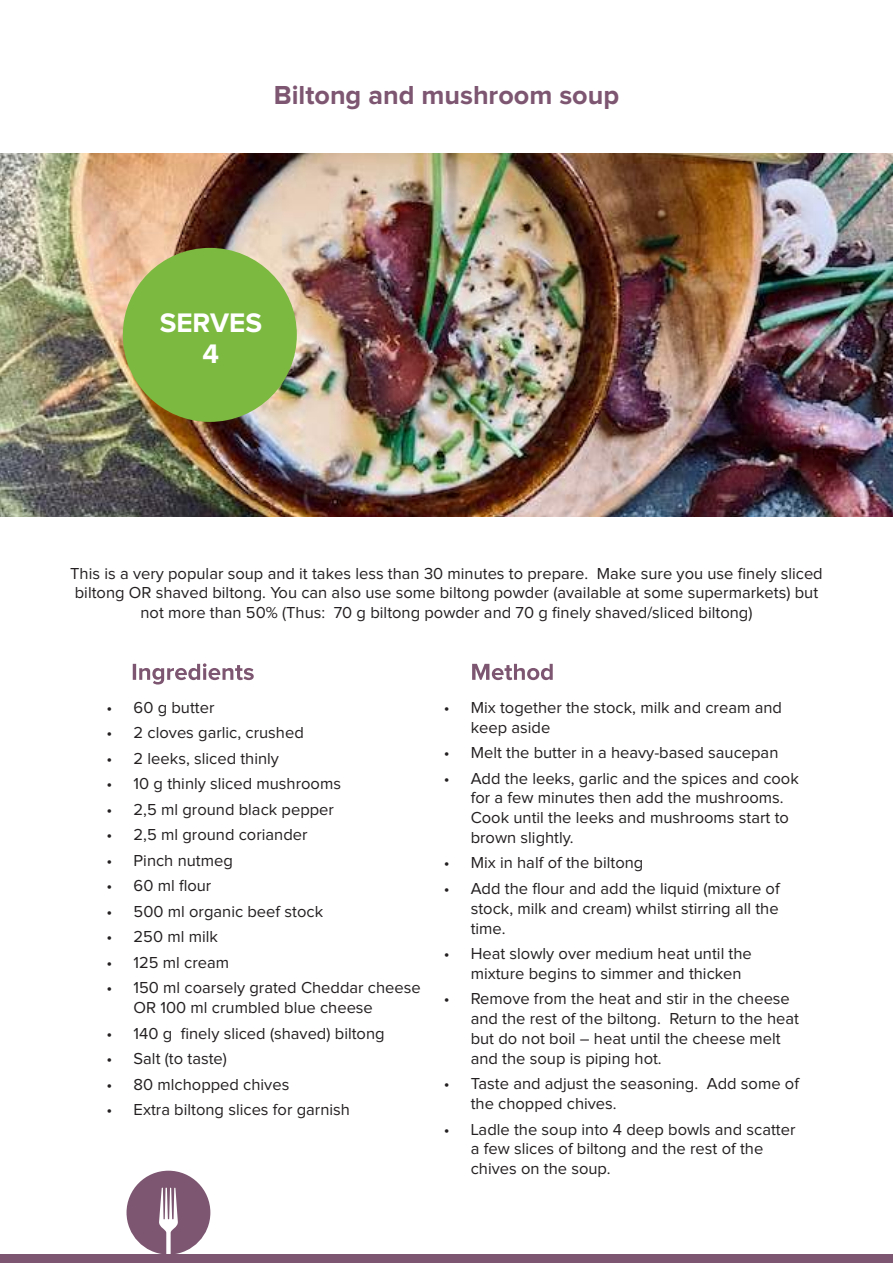
<style>
.page{position:relative;width:893px;height:1263px;background:#fff}
.page>*{position:absolute;margin:0;border:0;box-sizing:border-box;transform-origin:0 0}
.t1{font:700 27.75px/30.9px "Proxima Nova";color:#fff;text-align:center}
.t2{font:700 27px "Proxima Nova";color:#7d5671}
.t3{font:16.5px/19.8px "Proxima Nova";color:#231f20}
</style>
<div class="page">
<img style="left:0;top:153px;width:893px;height:364px">
<svg style="left:133px;top:663px;width:121px;height:21px"></svg>
<svg style="left:472px;top:664px;width:81px;height:16px"></svg>
<div style="left:0;top:1254px;width:893px;height:9px;background:#7d5671"></div>
<div style="left:123px;top:248px;width:174px;height:174px;background:#7cb941;border-radius:50%"></div>
<svg style="left:127px;top:1171px;width:83px;height:83px"></svg>
<h2 class="t2" style="left:274px;top:83px;width:347px">Biltong and mushroom soup</h2>
<h1 class="t1" style="left:160px;top:309px;width:104px">SERVES<br>4</h1>
<p class="t3" style="left:70px;top:564px;width:754px;text-align:center">This is a very popular soup and it takes less than 30 minutes to prepare. Make sure you use finely sliced biltong OR shaved biltong. You can also use some biltong powder (available at some supermarkets) but not more than 50% (Thus: 70 g biltong powder and 70 g finely shaved/sliced biltong)</p>
<p class="t3" style="left:107px;top:698px;width:109px">• 60 g butter</p>
<p class="t3" style="left:107px;top:723px;width:199px">• 2 cloves garlic, crushed</p>
<p class="t3" style="left:107px;top:749px;width:174px">• 2 leeks, sliced thinly</p>
<p class="t3" style="left:107px;top:774px;width:236px">• 10 g thinly sliced mushrooms</p>
<p class="t3" style="left:107px;top:800px;width:229px">• 2,5 ml ground black pepper</p>
<p class="t3" style="left:107px;top:825px;width:202px">• 2,5 ml ground coriander</p>
<p class="t3" style="left:107px;top:851px;width:128px">• Pinch nutmeg</p>
<p class="t3" style="left:107px;top:876px;width:106px">• 60 ml flour</p>
<p class="t3" style="left:107px;top:902px;width:218px">• 500 ml organic beef stock</p>
<p class="t3" style="left:107px;top:927px;width:113px">• 250 ml milk</p>
<p class="t3" style="left:107px;top:953px;width:124px">• 125 ml cream</p>
<p class="t3" style="left:134px;top:978px;width:289px;text-indent:-27px">• 150 ml coarsely grated Cheddar cheese<br>OR 100 ml crumbled blue cheese</p>
<p class="t3" style="left:107px;top:1024px;width:280px">• 140 g finely sliced (shaved) biltong</p>
<p class="t3" style="left:107px;top:1049px;width:122px">• Salt (to taste)</p>
<p class="t3" style="left:107px;top:1075px;width:184px">• 80 mlchopped chives</p>
<p class="t3" style="left:107px;top:1100px;width:245px">• Extra biltong slices for garnish</p>
<p class="t3" style="left:471px;top:698px;width:313px;text-indent:-27px">• Mix together the stock, milk and cream and keep aside</p>
<p class="t3" style="left:444px;top:743px;width:336px">• Melt the butter in a heavy-based saucepan</p>
<p class="t3" style="left:471px;top:769px;width:330px;text-indent:-27px">• Add the leeks, garlic and the spices and cook for a few minutes then add the mushrooms.<br>Cook until the leeks and mushrooms start to brown slightly.</p>
<p class="t3" style="left:444px;top:854px;width:201px">• Mix in half of the biltong</p>
<p class="t3" style="left:471px;top:879px;width:311px;text-align:justify;text-indent:-27px">• Add the flour and add the liquid (mixture of stock, milk and cream) whilst stirring all the time.</p>
<p class="t3" style="left:471px;top:944px;width:283px;text-indent:-27px">• Heat slowly over medium heat until the mixture begins to simmer and thicken</p>
<p class="t3" style="left:471px;top:990px;width:330px;text-indent:-27px">• Remove from the heat and stir in the cheese and the rest of the biltong. Return to the heat but do not boil – heat until the cheese melt and the soup is piping hot.</p>
<p class="t3" style="left:471px;top:1074px;width:330px;text-indent:-27px">• Taste and adjust the seasoning. Add some of the chopped chives.</p>
<p class="t3" style="left:471px;top:1120px;width:326px;text-indent:-27px">• Ladle the soup into 4 deep bowls and scatter a few slices of biltong and the rest of the chives on the soup.</p>
</div>
